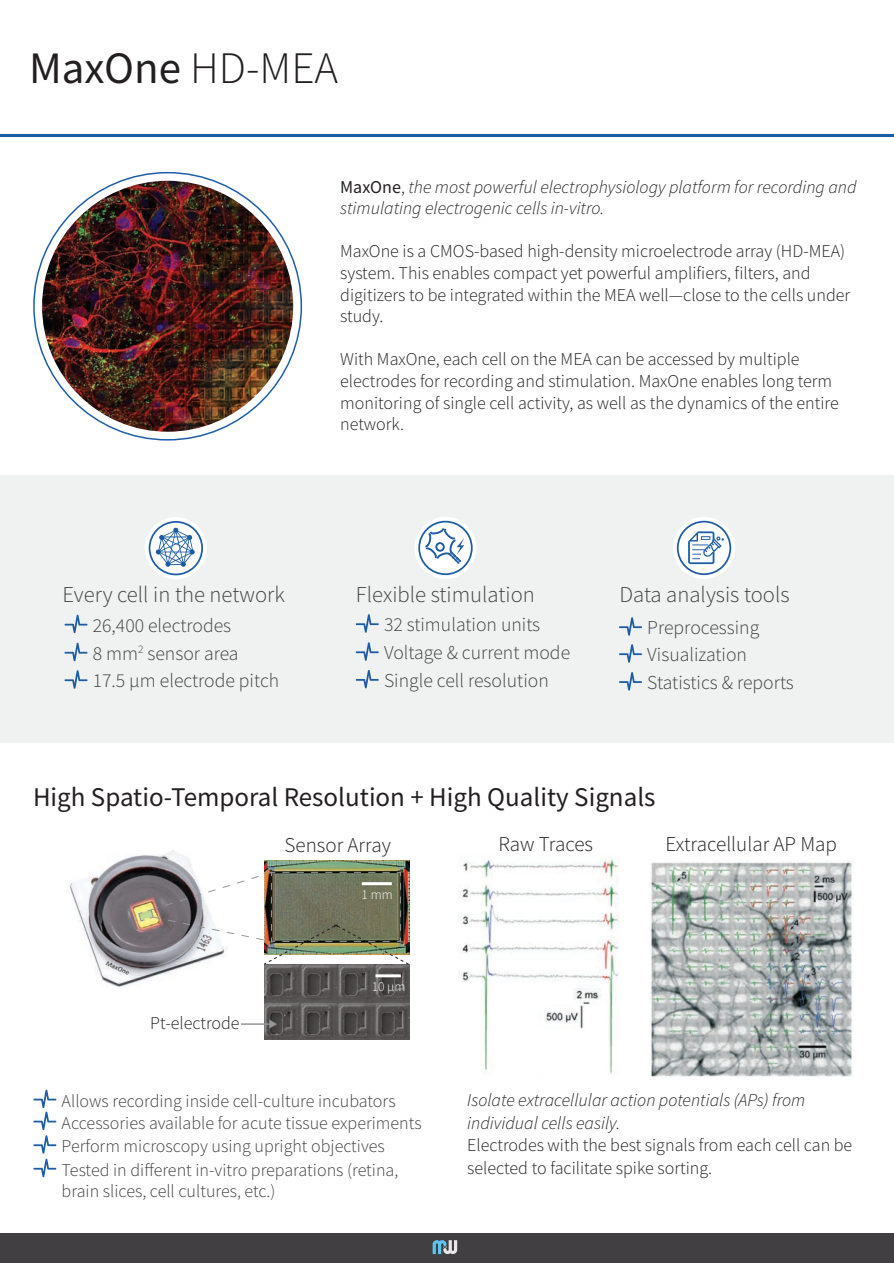
<style>
.page{position:relative;width:894px;height:1263px;background:#fff}
.page>*{position:absolute;margin:0;border:0;box-sizing:border-box;transform-origin:0 0}
.t1{font:45px "Source Sans Pro";color:#231f20}
.t2{font:27px "Source Sans Pro";color:#231f20}
.t3{font:300 22.65px "Source Sans Pro";color:#414042}
.t4{font:300 21px "Source Sans Pro";color:#231f20}
.t5{font:300 19.65px/27.8px "Source Sans Pro";color:#414042}
.t6{font:300 18px/21.6px "Source Sans Pro";color:#231f20}
.t7{font:300 18px/22px "Source Sans Pro";color:#414042}
.t8{font:italic 300 18px/21.6px "Source Sans Pro";color:#231f20}
.t9{font:300 13.5px "Source Sans Pro";color:#fff}
.s1{font-weight:300}
.s2{font-weight:400;font-style:normal}
.s3{font-style:normal}
</style>
<div class="page">
<div style="left:0;top:475px;width:892px;height:268px;background:#f0f1f1"></div>
<div style="left:145px;top:517px;width:62px;height:62px;background:#fff;border-radius:50%"></div>
<div style="left:414px;top:517px;width:62px;height:62px;background:#fff;border-radius:50%"></div>
<div style="left:672px;top:517px;width:63px;height:62px;background:#fff;border-radius:50%"></div>
<div style="left:0;top:1233px;width:892px;height:30px;background:#413f41"></div>
<hr style="left:0;top:135px;width:892px;height:2px;background:#1c5ca5">
<img style="left:42px;top:181px;width:251px;height:251px;border-radius:125px">
<svg style="left:149px;top:521px;width:54px;height:54px"></svg>
<svg style="left:65px;top:615px;width:22px;height:18px"></svg>
<svg style="left:65px;top:643px;width:22px;height:18px"></svg>
<svg style="left:65px;top:670px;width:22px;height:19px"></svg>
<svg style="left:418px;top:521px;width:54px;height:54px"></svg>
<svg style="left:356px;top:642px;width:22px;height:19px"></svg>
<svg style="left:356px;top:614px;width:22px;height:19px"></svg>
<svg style="left:356px;top:670px;width:22px;height:18px"></svg>
<svg style="left:676px;top:521px;width:55px;height:54px"></svg>
<svg style="left:619px;top:617px;width:22px;height:19px"></svg>
<svg style="left:619px;top:644px;width:22px;height:19px"></svg>
<svg style="left:619px;top:672px;width:22px;height:18px"></svg>
<img style="left:69px;top:850px;width:124px;height:137px">
<img style="left:264px;top:861px;width:145px;height:10px">
<img style="left:264px;top:965px;width:145px;height:74px">
<img style="left:138px;top:871px;width:272px;height:94px">
<hr style="left:375px;top:974px;width:26px;height:3px;background:#fff">
<hr style="left:241px;top:1023px;width:29px;height:2px;background:#949699">
<svg style="left:269px;top:1019px;width:8px;height:9px"></svg>
<svg style="left:432px;top:1240px;width:25px;height:14px"></svg>
<img style="left:459px;top:856px;width:160px;height:219px">
<img style="left:649px;top:860px;width:204px;height:217px">
<svg style="left:33px;top:1090px;width:23px;height:87px"></svg>
<h1 class="t1" style="left:29px;top:39px;width:310px">MaxOne <span class="s1">HD-MEA</span></h1>
<p class="t8" style="left:340px;top:176px;width:517px"><span class="s2">MaxOne</span><span class="s3">,</span> the most powerful electrophysiology platform for recording and stimulating electrogenic cells in-vitro.</p>
<p class="t6" style="left:340px;top:241px;width:511px">MaxOne is a CMOS-based high-density microelectrode array (HD-MEA) system. This enables compact yet powerful amplifiers, filters, and digitizers to be integrated within the MEA well—close to the cells under study.</p>
<p class="t6" style="left:340px;top:349px;width:500px">With MaxOne, each cell on the MEA can be accessed by multiple electrodes for recording and stimulation. MaxOne enables long term monitoring of single cell activity, as well as the dynamics of the entire network.</p>
<p class="t3" style="left:62px;top:581px;width:224px">Every cell in the network</p>
<p class="t5" style="left:93px;top:611px;width:188px">26,400 electrodes<br>8 mm<sup>2</sup> sensor area<br>17.5 μm electrode pitch</p>
<p class="t3" style="left:356px;top:581px;width:180px">Flexible stimulation</p>
<p class="t5" style="left:384px;top:611px;width:158px">32 stimulation units</p>
<p class="t5" style="left:384px;top:639px;width:187px">Voltage &amp; current mode</p>
<p class="t5" style="left:384px;top:667px;width:166px">Single cell resolution</p>
<p class="t3" style="left:619px;top:581px;width:172px">Data analysis tools</p>
<p class="t5" style="left:647px;top:614px;width:148px">Preprocessing<br>Visualization<br>Statistics &amp; reports</p>
<h2 class="t2" style="left:33px;top:779px;width:624px">High Spatio-Temporal Resolution + High Quality Signals</h2>
<p class="t4" style="left:498px;top:831px;width:96px">Raw Traces</p>
<p class="t4" style="left:665px;top:831px;width:173px">Extracellular AP Map</p>
<p class="t4" style="left:284px;top:832px;width:108px">Sensor Array</p>
<p class="t9" style="left:361px;top:886px;width:33px">1 mm</p>
<p class="t6" style="left:150px;top:1012px;width:91px">Pt-electrode</p>
<p class="t9" style="left:371px;top:978px;width:35px">10 μm</p>
<p class="t7" style="left:62px;top:1090px;width:361px">Allows recording inside cell-culture incubators<br>Accessories available for acute tissue experiments</p>
<p class="t7" style="left:62px;top:1134px;width:338px;line-height:23.5px">Perform microscopy using upright objectives<br>Tested in different in-vitro preparations (retina,</p>
<p class="t7" style="left:62px;top:1180px;width:215px">brain slices, cell cultures, etc.)</p>
<p class="t8" style="left:467px;top:1089px;width:339px;line-height:22.5px">Isolate extracellular action potentials (APs) from individual cells easily.</p>
<p class="t6" style="left:467px;top:1134px;width:386px;line-height:22.5px">Electrodes with the best signals from each cell can be selected to facilitate spike sorting.</p>
</div>
